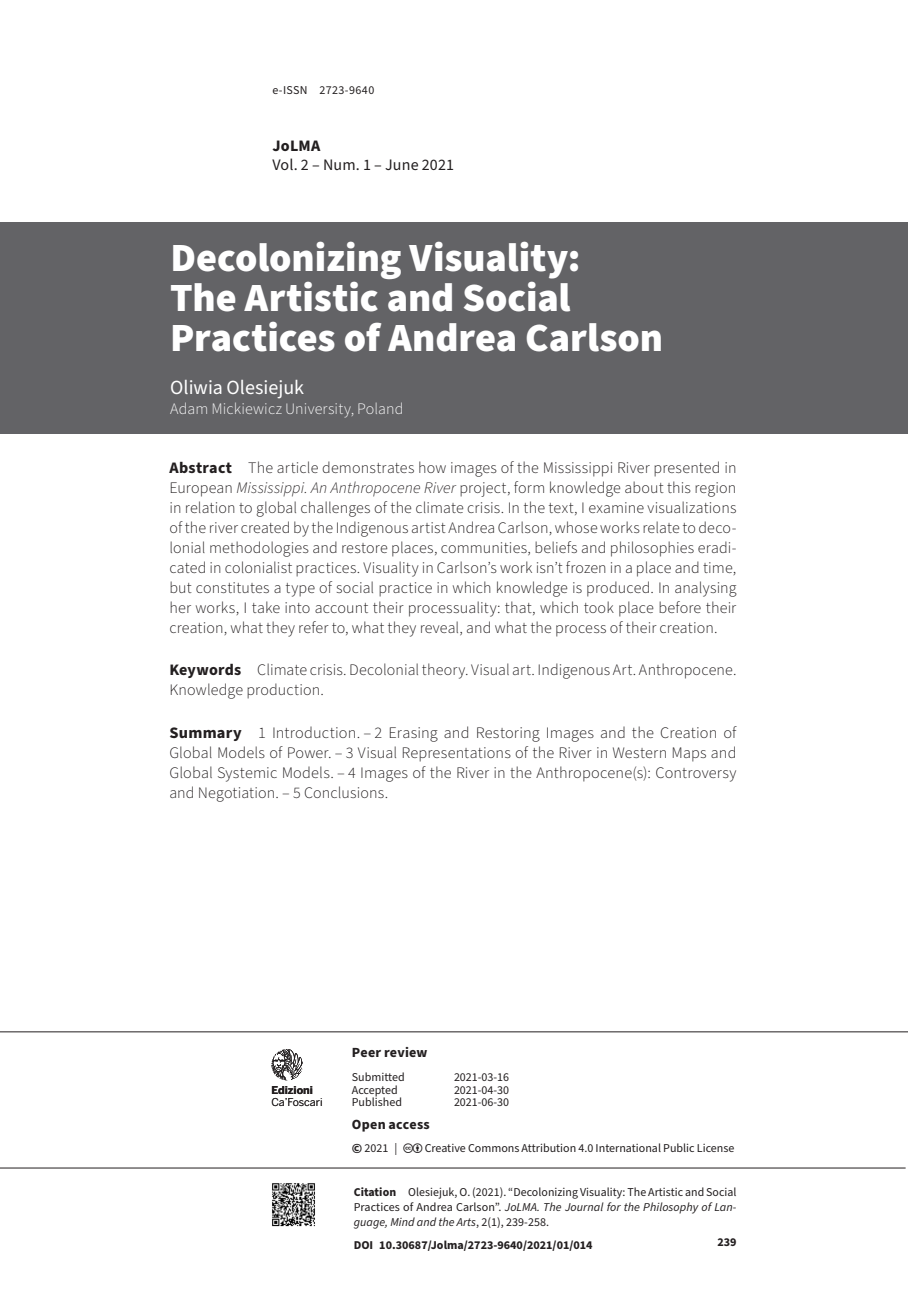
<style>
.page{position:relative;width:908px;height:1304px;background:#fff}
.page>*{position:absolute;margin:0;border:0;box-sizing:border-box;transform-origin:0 0}
.t1{font:900 40px/40px "Source Sans Pro";color:#fff}
.t2{font:20px "Source Sans Pro";color:#fff}
.t3{font:300 16px/20px "Source Sans Pro";letter-spacing:.01em;color:#231f20;text-align:justify}
.t4{font:300 16px "Source Sans Pro";letter-spacing:.01em;color:#fff}
.t5{font:16px "Source Sans Pro";letter-spacing:.01em;color:#231f20}
.t6{font:700 16px "Source Sans Pro";letter-spacing:.015em;color:#231f20}
.t7{font:700 14px "Source Sans Pro";letter-spacing:.015em;color:#231f20}
.t8{font:12px/15px "Source Sans Pro";color:#231f20;text-align:justify}
.t9{font:700 12px "Source Sans Pro";color:#231f20}
.t10{font:12px "Source Sans Pro";letter-spacing:.03em;color:#231f20}
.t11{font:10.8px "Benton Sans";letter-spacing:-.01em;color:#231f20}
.t12{font:700 10.8px "Benton Sans";color:#231f20}
.s1{font-weight:700}
.s2{font-style:italic}
.s3{font-weight:700;font-size:14px}
</style>
<div class="page">
<hr style="left:0;top:1031px;width:907px;height:1px;background:#231f20">
<hr style="left:0;top:1168px;width:905px;height:1px;background:#231f20">
<img style="left:272px;top:1183px;width:43px;height:44px">
<svg style="left:271px;top:1049px;width:32px;height:31px"></svg>
<div style="left:0;top:223px;width:907px;height:211px;background:#636366"></div>
<p class="t10" style="left:272px;top:82px;width:103px">e-ISSN 2723-9640</p>
<p class="t6" style="left:272px;top:134px;width:49px">JoLMA</p>
<p class="t5" style="left:272px;top:154px;width:183px">Vol. 2 – Num. 1 – June 2021</p>
<h1 class="t1" style="left:170px;top:239px;width:494px">Decolonizing Visuality:<br>The Artistic and Social<br>Practices of Andrea Carlson</h1>
<p class="t2" style="left:170px;top:374px;width:135px">Oliwia Olesiejuk</p>
<p class="t4" style="left:170px;top:398px;width:235px">Adam Mickiewicz University, Poland</p>
<p class="t3" style="left:169px;top:458px;width:568px"><span class="s1">Abstract</span> The article demonstrates how images of the Mississippi River presented in European <span class="s2">Mississippi. An Anthropocene River</span> project, form knowledge about this region in relation to global challenges of the climate crisis. In the text, I examine visualizations of the river created by the Indigenous artist Andrea Carlson, whose works relate to deco&shy;lonial methodologies and restore places, communities, beliefs and philosophies eradi&shy;cated in colonialist practices. Visuality in Carlson’s work isn’t frozen in a place and time, but constitutes a type of social practice in which knowledge is produced. In analysing her works, I take into account their processuality: that, which took place before their creation, what they refer to, what they reveal, and what the process of their creation.</p>
<p class="t3" style="left:169px;top:661px;width:568px"><span class="s1">Keywords</span> Climate crisis. Decolonial theory. Visual art. Indigenous Art. Anthropocene.<br>Knowledge production.</p>
<p class="t3" style="left:169px;top:723px;width:568px"><span class="s1">Summary</span> 1 Introduction. – 2 Erasing and Restoring Images and the Creation of Global Models of Power. – 3 Visual Representations of the River in Western Maps and Global Systemic Models. – 4 Images of the River in the Anthropocene(s): Controversy and Negotiation. – 5 Conclusions.</p>
<p class="t12" style="left:271px;top:1084px;width:43px">Edizioni</p>
<p class="t11" style="left:271px;top:1095px;width:53px">Ca’Foscari</p>
<p class="t7" style="left:351px;top:1042px;width:77px">Peer review</p>
<p class="t8" style="left:351px;top:1070px;width:54px">Submitted</p>
<p class="t8" style="left:454px;top:1070px;width:57px">2021-03-16</p>
<p class="t8" style="left:351px;top:1082px;width:47px">Accepted</p>
<p class="t8" style="left:454px;top:1082px;width:57px">2021-04-30</p>
<p class="t8" style="left:351px;top:1095px;width:52px">Published</p>
<p class="t8" style="left:454px;top:1095px;width:57px">2021-06-30</p>
<p class="t7" style="left:351px;top:1115px;width:79px">Open access</p>
<p class="t8" style="left:351px;top:1141px;width:47px"><span class="s3">©</span> 2021 |</p>
<p class="t8" style="left:424px;top:1141px;width:311px">Creative Commons Attribution 4.0 International Public License</p>
<p class="t8" style="left:353px;top:1185px;width:384px"><span class="s1">Citation</span> Olesiejuk, O. (2021). “Decolonizing Visuality: The Artistic and Social Practices of Andrea Carlson”. <span class="s2">JoLMA. The Journal for the Philosophy of Lan&shy;guage, Mind and the Arts</span>, 2(1), 239-258.</p>
<p class="t9" style="left:353px;top:1237px;width:240px">DOI 10.30687/Jolma/2723-9640/2021/01/014</p>
<p class="t9" style="left:717px;top:1234px;width:21px">239</p>
</div>
